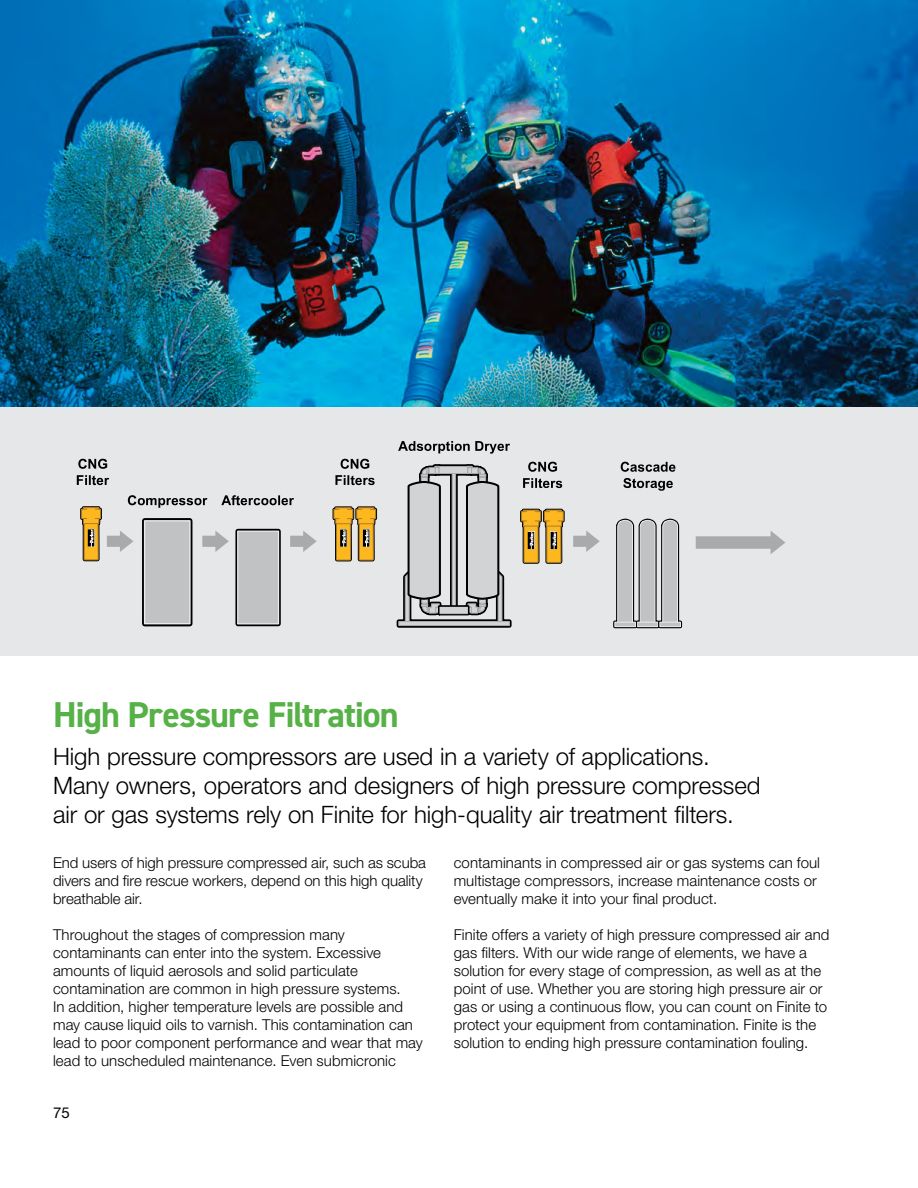
<style>
.page{position:relative;width:918px;height:1188px;background:#fff}
.page>*{position:absolute;margin:0;border:0;box-sizing:border-box;transform-origin:0 0}
.t1{font:700 36px "DIN2014";letter-spacing:-.025em;color:#56b146}
.t2{font:300 24px/28.8px "Helvetica Neue LT Std";letter-spacing:-.005em;color:#000}
.t3{font:300 15px/18px "Helvetica Neue LT Std";letter-spacing:.005em;color:#000}
.t4{font:15px "Helvetica Neue LT Std";color:#000}
</style>
<div class="page">
<div style="left:0;top:407px;width:918px;height:249px;background:#e6e7e8"></div>
<img style="left:0;top:0;width:918px;height:407px">
<svg style="left:341px;top:459px;width:28px;height:10px"></svg>
<svg style="left:335px;top:475px;width:40px;height:10px"></svg>
<div style="left:142px;top:518px;width:50px;height:108px;border:5px solid #000"></div>
<div style="left:145px;top:521px;width:45px;height:103px;background:#c0c2c4"></div>
<div style="left:144px;top:520px;width:47px;height:104px;border:1px solid #eaebec"></div>
<svg style="left:398px;top:441px;width:112px;height:13px"></svg>
<svg style="left:396px;top:462px;width:169px;height:166px"></svg>
<svg style="left:573px;top:531px;width:27px;height:21px"></svg>
<svg style="left:78px;top:459px;width:29px;height:10px"></svg>
<svg style="left:77px;top:475px;width:32px;height:10px"></svg>
<div style="left:235px;top:529px;width:46px;height:97px;border:5px solid #000"></div>
<div style="left:238px;top:531px;width:41px;height:93px;background:#c0c2c4"></div>
<div style="left:237px;top:531px;width:42px;height:93px;border:1px solid #eaebec"></div>
<svg style="left:621px;top:462px;width:54px;height:10px"></svg>
<svg style="left:623px;top:478px;width:50px;height:13px"></svg>
<svg style="left:80px;top:495px;width:237px;height:68px"></svg>
<svg style="left:613px;top:518px;width:70px;height:111px"></svg>
<div style="left:660px;top:622px;width:20px;height:5px;background:#c0c2c4"></div>
<div style="left:659px;top:622px;width:22px;height:5px;border:1px solid #eaebec"></div>
<svg style="left:332px;top:506px;width:46px;height:56px"></svg>
<div style="left:439px;top:606px;width:29px;height:8px;background:#d1d3d4"></div>
<div style="left:438px;top:606px;width:31px;height:9px;border:1px solid #000"></div>
<svg style="left:696px;top:531px;width:89px;height:23px"></svg>
<h1 class="t1" style="left:53px;top:691px;width:347px">High Pressure Filtration</h1>
<h2 class="t2" style="left:53px;top:742px;width:709px">High pressure compressors are used in a variety of applications.<br>Many owners, operators and designers of high pressure compressed air or gas systems rely on Finite for high-quality air treatment filters.</h2>
<p class="t3" style="left:53px;top:853px;width:374px">End users of high pressure compressed air, such as scuba divers and fire rescue workers, depend on this high quality breathable air.</p>
<p class="t3" style="left:53px;top:925px;width:371px">Throughout the stages of compression many contaminants can enter into the system. Excessive amounts of liquid aerosols and solid particulate contamination are common in high pressure systems.<br>In addition, higher temperature levels are possible and may cause liquid oils to varnish. This contamination can lead to poor component performance and wear that may lead to unscheduled maintenance. Even submicronic</p>
<p class="t3" style="left:454px;top:853px;width:368px">contaminants in compressed air or gas systems can foul multistage compressors, increase maintenance costs or eventually make it into your final product.</p>
<p class="t3" style="left:454px;top:925px;width:377px">Finite offers a variety of high pressure compressed air and gas filters. With our wide range of elements, we have a solution for every stage of compression, as well as at the point of use. Whether you are storing high pressure air or gas or using a continuous flow, you can count on Finite to protect your equipment from contamination. Finite is the solution to ending high pressure contamination fouling.</p>
<p class="t4" style="left:53px;top:1103px;width:18px">75</p>
</div>
